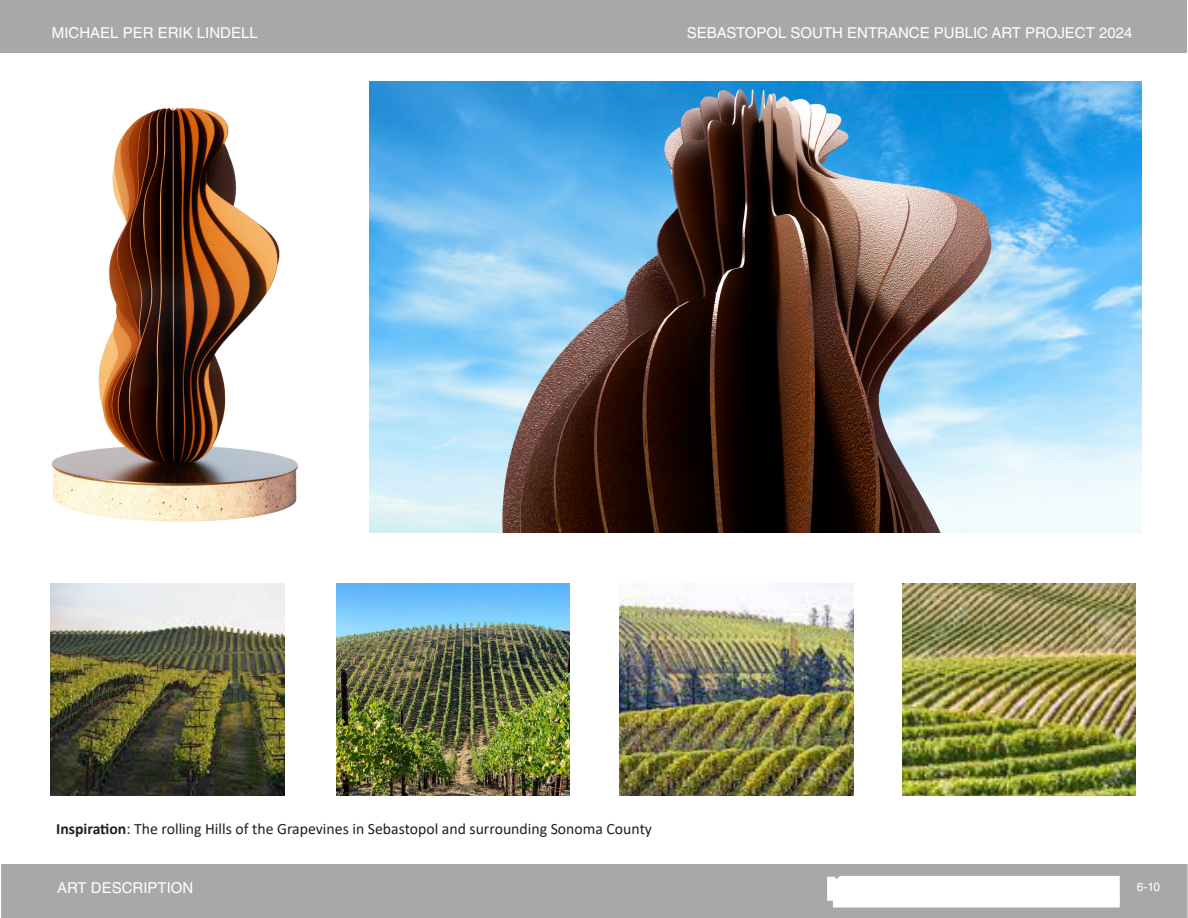
<style>
.page{position:relative;width:1188px;height:918px;background:#fff}
.page>*{position:absolute;margin:0;border:0;box-sizing:border-box;transform-origin:0 0}
.t1{font:15.75px "Calibri";color:#231f20}
.t2{font:15px "Helvetica LT Std";color:#fff}
.t3{font:12px "Helvetica LT Std";color:#fff}
.s1{font-weight:700}
</style>
<div class="page">
<img style="left:51px;top:108px;width:247px;height:414px">
<img style="left:619px;top:584px;width:234px;height:212px">
<img style="left:50px;top:584px;width:234px;height:212px">
<img style="left:902px;top:584px;width:234px;height:212px">
<img style="left:336px;top:584px;width:233px;height:212px">
<img style="left:370px;top:81px;width:772px;height:451px">
<div style="left:1px;top:1px;width:1186px;height:53px;background:#a8a8a8"></div>
<svg style="left:1px;top:864px;width:1187px;height:54px;background:#b4b4b4"></svg>
<p class="t2" style="left:52px;top:24px;width:207px">MICHAEL PER ERIK LINDELL</p>
<p class="t2" style="left:687px;top:24px;width:447px">SEBASTOPOL SOUTH ENTRANCE PUBLIC ART PROJECT 2024</p>
<p class="t1" style="left:56px;top:818px;width:597px"><span class="s1">Inspiration</span>: The rolling Hills of the Grapevines in Sebastopol and surrounding Sonoma County</p>
<p class="t2" style="left:57px;top:879px;width:138px">ART DESCRIPTION</p>
<p class="t3" style="left:1137px;top:880px;width:25px">6-10</p>
</div>
